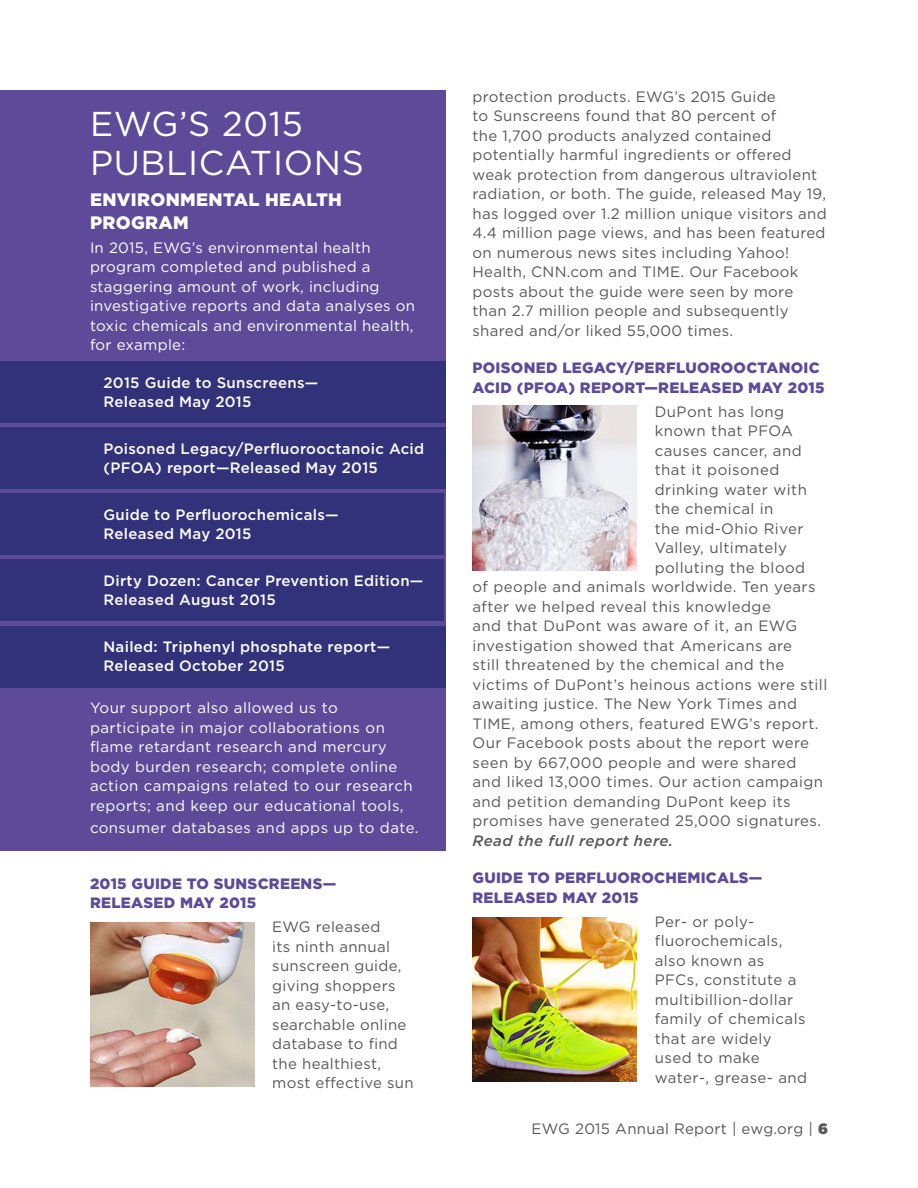
<style>
.page{position:relative;width:918px;height:1188px;background:#fff}
.page>*{position:absolute;margin:0;border:0;box-sizing:border-box;transform-origin:0 0}
.Section_Title{font:34.5px/39px "Gotham";letter-spacing:.02em;color:#fff}
.Sub_titles{font:900 18px/22.5px "Gotham";letter-spacing:.02em;color:#fff}
.body{font:15px/19.5px "Gotham";letter-spacing:.02em;color:#57585a}
.color_body{font:15px/19.5px "Gotham";letter-spacing:.02em;color:#fff}
.color_list{font:500 15px/19.5px "Gotham";letter-spacing:.02em;color:#fff}
.Sub_Sub_Titles{font:900 15px/19.5px "Gotham";letter-spacing:.02em;color:#5d4b9a}
.body-2{font:italic 500 15px "Gotham";letter-spacing:.03em;color:#57585a}
.s1{font-weight:900}
</style>
<div class="page">
<img style="left:472px;top:406px;width:165px;height:164px">
<img style="left:472px;top:917px;width:165px;height:165px">
<div style="left:0;top:90px;width:446px;height:760px;background:#5d4b9a"></div>
<div style="left:0;top:361px;width:446px;height:61px;background:#31327a"></div>
<div style="left:0;top:427px;width:446px;height:61px;background:#31327a"></div>
<div style="left:0;top:494px;width:444px;height:61px;background:#31327a"></div>
<div style="left:0;top:626px;width:446px;height:62px;background:#31327a"></div>
<div style="left:0;top:559px;width:444px;height:62px;background:#31327a"></div>
<img style="left:90px;top:922px;width:164px;height:165px">
<p class="Section_Title" style="left:90px;top:103px;width:275px">EWG’S 2015<br>PUBLICATIONS</p>
<p class="Sub_titles" style="left:90px;top:188px;width:253px">ENVIRONMENTAL HEALTH<br>PROGRAM</p>
<p class="color_body" style="left:90px;top:237px;width:327px">In 2015, EWG’s environmental health program completed and published a staggering amount of work, including investigative reports and data analyses on toxic chemicals and environmental health, for example:</p>
<p class="color_list" style="left:104px;top:372px;width:216px">2015 Guide to Sunscreens—<br>Released May 2015</p>
<p class="color_list" style="left:104px;top:438px;width:322px">Poisoned Legacy/Perfluorooctanoic Acid (PFOA) report—Released May 2015</p>
<p class="color_list" style="left:104px;top:504px;width:237px">Guide to Perfluorochemicals—<br>Released May 2015</p>
<p class="color_list" style="left:104px;top:570px;width:321px">Dirty Dozen: Cancer Prevention Edition—<br>Released August 2015</p>
<p class="color_list" style="left:104px;top:636px;width:288px">Nailed: Triphenyl phosphate report—<br>Released October 2015</p>
<p class="color_body" style="left:90px;top:698px;width:324px">Your support also allowed us to participate in major collaborations on flame retardant research and mercury body burden research; complete online action campaigns related to our research reports; and keep our educational tools,</p>
<p class="color_body" style="left:90px;top:818px;width:330px">consumer databases and apps up to date.</p>
<p class="Sub_Sub_Titles" style="left:90px;top:873px;width:248px">2015 GUIDE TO SUNSCREENS—<br>RELEASED MAY 2015</p>
<p class="body" style="left:272px;top:917px;width:143px">EWG released<br>its ninth annual sunscreen guide, giving shoppers an easy-to-use, searchable online database to find the healthiest, most effective sun</p>
<p class="body" style="left:472px;top:87px;width:356px">protection products. EWG’s 2015 Guide<br>to Sunscreens found that 80 percent of<br>the 1,700 products analyzed contained potentially harmful ingredients or offered weak protection from dangerous ultraviolent radiation, or both. The guide, released May 19, has logged over 1.2 million unique visitors and 4.4 million page views, and has been featured on numerous news sites including Yahoo!<br>Health, CNN.com and TIME. Our Facebook posts about the guide were seen by more than 2.7 million people and subsequently shared and/or liked 55,000 times.</p>
<p class="Sub_Sub_Titles" style="left:472px;top:358px;width:354px">POISONED LEGACY/PERFLUOROOCTANOIC<br>ACID (PFOA) REPORT—RELEASED MAY 2015</p>
<p class="body" style="left:655px;top:402px;width:131px">DuPont has long</p>
<p class="body" style="left:655px;top:421px;width:140px">known that PFOA</p>
<p class="body" style="left:655px;top:441px;width:148px">causes cancer, and</p>
<p class="body" style="left:655px;top:460px;width:126px">that it poisoned</p>
<p class="body" style="left:655px;top:480px;width:154px">drinking water with</p>
<p class="body" style="left:655px;top:499px;width:120px">the chemical in</p>
<p class="body" style="left:655px;top:519px;width:150px">the mid-Ohio River</p>
<p class="body" style="left:655px;top:538px;width:134px">Valley, ultimately</p>
<p class="body" style="left:655px;top:558px;width:152px">polluting the blood</p>
<p class="body" style="left:472px;top:577px;width:344px">of people and animals worldwide. Ten years</p>
<p class="body" style="left:472px;top:597px;width:300px">after we helped reveal this knowledge</p>
<p class="body" style="left:472px;top:616px;width:326px">and that DuPont was aware of it, an EWG</p>
<p class="body" style="left:472px;top:636px;width:321px">investigation showed that Americans are</p>
<p class="body" style="left:472px;top:655px;width:313px">still threatened by the chemical and the</p>
<p class="body" style="left:472px;top:675px;width:356px">victims of DuPont’s heinous actions were still</p>
<p class="body" style="left:472px;top:694px;width:326px">awaiting justice. The New York Times and</p>
<p class="body" style="left:472px;top:714px;width:348px">TIME, among others, featured EWG’s report.</p>
<p class="body" style="left:472px;top:733px;width:338px">Our Facebook posts about the report were</p>
<p class="body" style="left:472px;top:753px;width:325px">seen by 667,000 people and were shared</p>
<p class="body" style="left:472px;top:772px;width:352px">and liked 13,000 times. Our action campaign</p>
<p class="body" style="left:472px;top:792px;width:320px">and petition demanding DuPont keep its</p>
<p class="body" style="left:472px;top:811px;width:350px">promises have generated 25,000 signatures.</p>
<p class="body-2" style="left:472px;top:831px;width:202px">Read the full report here.</p>
<p class="Sub_Sub_Titles" style="left:472px;top:868px;width:291px">GUIDE TO PERFLUOROCHEMICALS—<br>RELEASED MAY 2015</p>
<p class="body" style="left:655px;top:912px;width:154px">Per- or poly&shy;fluorochemicals, also known as<br>PFCs, constitute a multibillion-dollar family of chemicals that are widely used to make water-, grease- and</p>
<p class="body" style="left:531px;top:1119px;width:298px">EWG 2015 Annual Report | ewg.org | <span class="s1">6</span></p>
</div>
